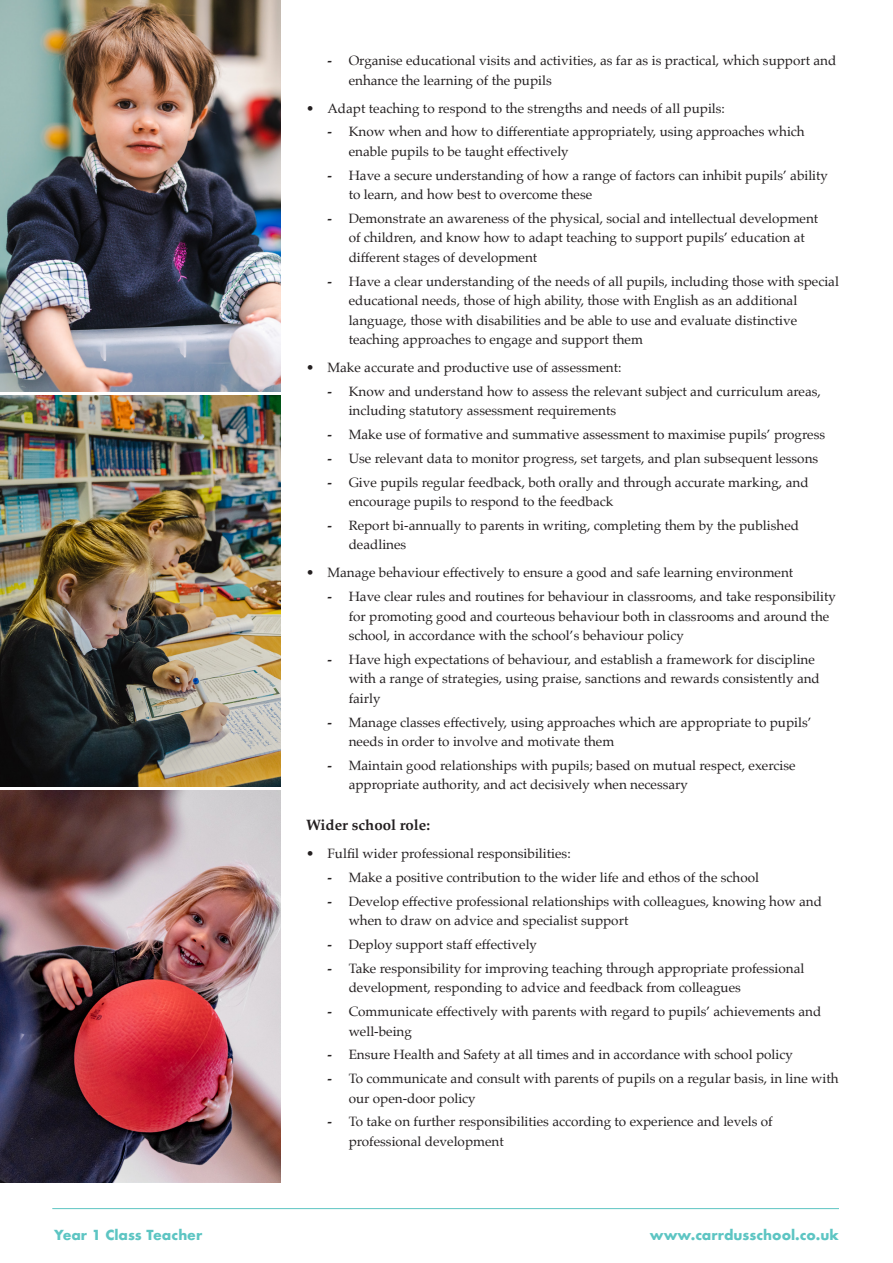
<style>
.page{position:relative;width:893px;height:1263px;background:#fff}
.page>*{position:absolute;margin:0;border:0;box-sizing:border-box;transform-origin:0 0}
.t1{font:700 15px "Palatino";color:#231f20}
.t2{font:13.5px/19.5px "Palatino";color:#231f20}
.t3{font:700 13.5px "Futura";color:#5dc5c3}
.s1{font-weight:700}
</style>
<div class="page">
<img style="left:0;top:0;width:281px;height:391px">
<img style="left:0;top:395px;width:281px;height:392px">
<img style="left:0;top:791px;width:281px;height:391px">
<hr style="left:52px;top:1208px;width:787px;height:1px;background:#5dc5c3">
<p class="t2" style="left:349px;top:51px;width:489px;text-indent:-21px"><span class="s1">-</span> Organise educational visits and activities, as far as is practical, which support and enhance the learning of the pupils</p>
<p class="t2" style="left:306px;top:98px;width:420px">• Adapt teaching to respond to the strengths and needs of all pupils:</p>
<p class="t2" style="left:349px;top:122px;width:458px;text-indent:-21px"><span class="s1">-</span> Know when and how to differentiate appropriately, using approaches which enable pupils to be taught effectively</p>
<p class="t2" style="left:349px;top:165px;width:481px;text-indent:-21px"><span class="s1">-</span> Have a secure understanding of how a range of factors can inhibit pupils’ ability to learn, and how best to overcome these</p>
<p class="t2" style="left:349px;top:208px;width:471px;text-indent:-21px"><span class="s1">-</span> Demonstrate an awareness of the physical, social and intellectual development of children, and know how to adapt teaching to support pupils’ education at different stages of development</p>
<p class="t2" style="left:349px;top:271px;width:492px;text-indent:-21px"><span class="s1">-</span> Have a clear understanding of the needs of all pupils, including those with special educational needs, those of high ability, those with English as an additional language, those with disabilities and be able to use and evaluate distinctive teaching approaches to engage and support them</p>
<p class="t2" style="left:306px;top:358px;width:317px">• Make accurate and productive use of assessment:</p>
<p class="t2" style="left:349px;top:381px;width:474px;text-indent:-21px"><span class="s1">-</span> Know and understand how to assess the relevant subject and curriculum areas, including statutory assessment requirements</p>
<p class="t2" style="left:327px;top:425px;width:499px"><span class="s1">-</span> Make use of formative and summative assessment to maximise pupils’ progress</p>
<p class="t2" style="left:327px;top:448px;width:492px"><span class="s1">-</span> Use relevant data to monitor progress, set targets, and plan subsequent lessons</p>
<p class="t2" style="left:349px;top:472px;width:461px;text-indent:-21px"><span class="s1">-</span> Give pupils regular feedback, both orally and through accurate marking, and encourage pupils to respond to the feedback</p>
<p class="t2" style="left:349px;top:515px;width:452px;text-indent:-21px"><span class="s1">-</span> Report bi-annually to parents in writing, completing them by the published deadlines</p>
<p class="t2" style="left:306px;top:563px;width:489px">• Manage behaviour effectively to ensure a good and safe learning environment</p>
<p class="t2" style="left:349px;top:587px;width:489px;text-indent:-21px"><span class="s1">-</span> Have clear rules and routines for behaviour in classrooms, and take responsibility for promoting good and courteous behaviour both in classrooms and around the school, in accordance with the school’s behaviour policy</p>
<p class="t2" style="left:349px;top:649px;width:473px;text-indent:-21px"><span class="s1">-</span> Have high expectations of behaviour, and establish a framework for discipline with a range of strategies, using praise, sanctions and rewards consistently and fairly</p>
<p class="t2" style="left:349px;top:712px;width:464px;text-indent:-21px"><span class="s1">-</span> Manage classes effectively, using approaches which are appropriate to pupils’ needs in order to involve and motivate them</p>
<p class="t2" style="left:349px;top:755px;width:448px;text-indent:-21px"><span class="s1">-</span> Maintain good relationships with pupils; based on mutual respect, exercise appropriate authority, and act decisively when necessary</p>
<p class="t1" style="left:306px;top:812px;width:126px">Wider school role:</p>
<p class="t2" style="left:306px;top:844px;width:266px">• Fulfil wider professional responsibilities:</p>
<p class="t2" style="left:327px;top:867px;width:433px"><span class="s1">-</span> Make a positive contribution to the wider life and ethos of the school</p>
<p class="t2" style="left:349px;top:891px;width:475px;text-indent:-21px"><span class="s1">-</span> Develop effective professional relationships with colleagues, knowing how and when to draw on advice and specialist support</p>
<p class="t2" style="left:327px;top:935px;width:211px"><span class="s1">-</span> Deploy support staff effectively</p>
<p class="t2" style="left:349px;top:958px;width:457px;text-indent:-21px"><span class="s1">-</span> Take responsibility for improving teaching through appropriate professional development, responding to advice and feedback from colleagues</p>
<p class="t2" style="left:349px;top:1002px;width:474px;text-indent:-21px"><span class="s1">-</span> Communicate effectively with parents with regard to pupils’ achievements and well-being</p>
<p class="t2" style="left:327px;top:1045px;width:467px"><span class="s1">-</span> Ensure Health and Safety at all times and in accordance with school policy</p>
<p class="t2" style="left:349px;top:1069px;width:491px;text-indent:-21px"><span class="s1">-</span> To communicate and consult with parents of pupils on a regular basis, in line with our open-door policy</p>
<p class="t2" style="left:349px;top:1112px;width:426px;text-indent:-21px"><span class="s1">-</span> To take on further responsibilities according to experience and levels of professional development</p>
<p class="t3" style="left:54px;top:1225px;width:150px">Year 1 Class Teacher</p>
<p class="t3" style="left:650px;top:1225px;width:191px">www.carrdusschool.co.uk</p>
</div>
